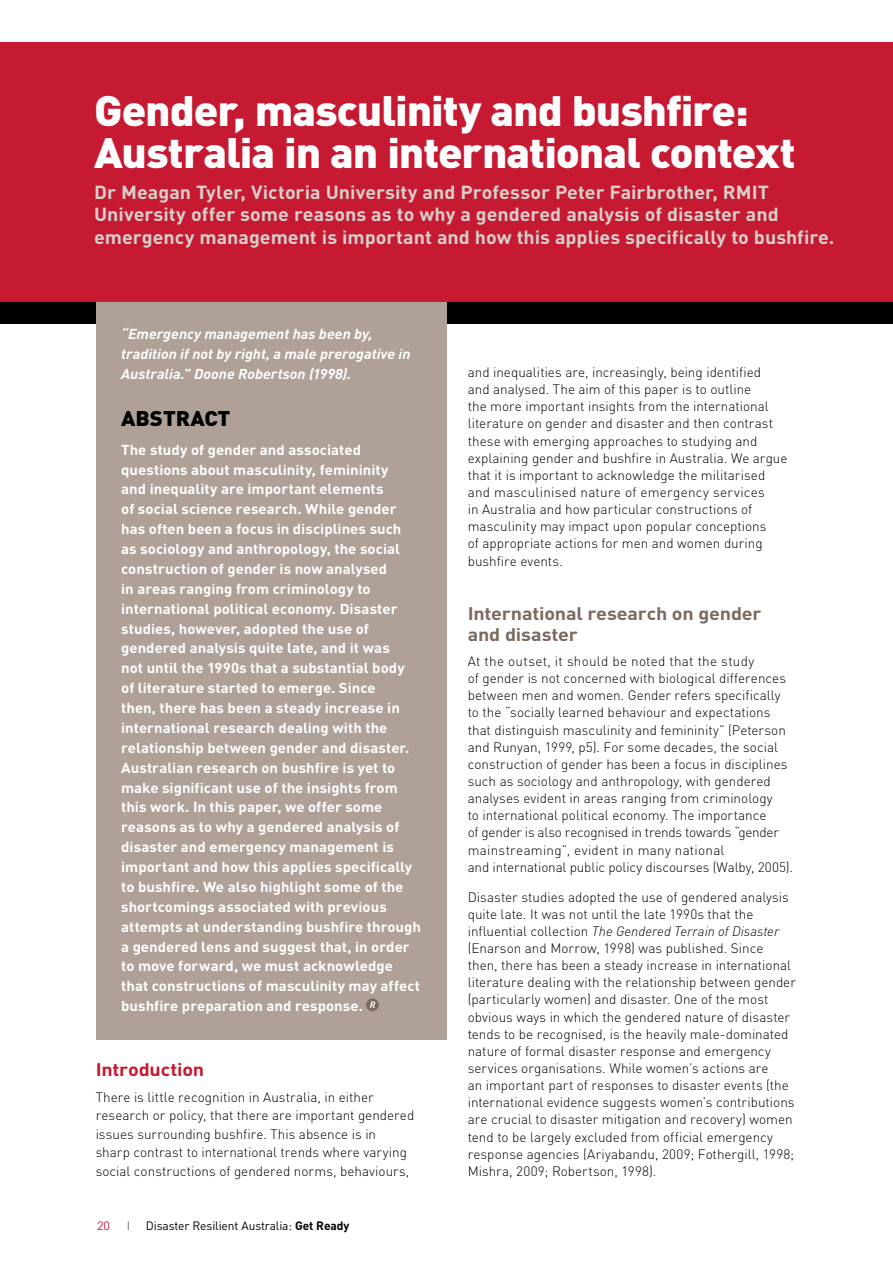
<style>
.page{position:relative;width:893px;height:1263px;background:#fff}
.page>*{position:absolute;margin:0;border:0;box-sizing:border-box;transform-origin:0 0}
.t1{font:900 42px/42px "DIN";letter-spacing:-.025em;color:#fff;scale:1.05 1}
.t2{font:900 21px "DIN";color:#000;scale:1.05 1}
.t3{font:700 18.75px/22.5px "DIN";color:#d7cfca;scale:1.05 1}
.Grey_Subheading{font:700 18px/20.9px "DIN";letter-spacing:-.01em;color:#7b6a5f;scale:1.1 1}
.Red_Subheading{font:700 18px "DIN";letter-spacing:-.01em;color:#c61932;scale:1.1 1}
.Abstract_Text{font:700 14.25px/20px "DIN";color:#fff;scale:1.05 1}
.Abstract_Text-2{font:italic 700 14.25px/19.8px "DINOT";color:#fff;scale:1.05 1}
.Body_Text{font:300 13.5px/17.1px "DIN";color:#000}
.t4{font:12px "DIN";letter-spacing:-.01em;color:#000}
.t5{font:12px "DIN";color:#c61932;scale:1.05 1}
.t6{font:12px "DIN";color:#79695e}
.s1{font-weight:700}
.s2{font-family:"DINOT";font-style:italic}
</style>
<div class="page">
<div style="left:0;top:43px;width:893px;height:260px;background:#c61932"></div>
<div style="left:0;top:302px;width:893px;height:22px;background:#000"></div>
<div style="left:96px;top:302px;width:350px;height:738px;background:#afa198"></div>
<div style="left:366px;top:998px;width:13px;height:13px;background:#7b6a5f;border-radius:50%"></div>
<svg style="left:370px;top:1001px;width:5px;height:7px"></svg>
<h1 class="t1" style="left:94px;top:88px;width:670px">Gender, masculinity and bushfire:<br>Australia in an international context</h1>
<h3 class="t3" style="left:94px;top:180px;width:706px">Dr Meagan Tyler, Victoria University and Professor Peter Fairbrother, RMIT<br>University offer some reasons as to why a gendered analysis of disaster and emergency management is important and how this applies specifically to bushfire.</h3>
<p class="Abstract_Text-2" style="left:121px;top:323px;width:277px">“Emergency management has been by, tradition if not by right, a male prerogative in<br>Australia.” Doone Robertson (1998).</p>
<h3 class="t2" style="left:121px;top:405px;width:106px">ABSTRACT</h3>
<p class="Abstract_Text" style="left:121px;top:439px;width:287px">The study of gender and associated questions about masculinity, femininity<br>and inequality are important elements<br>of social science research. While gender has often been a focus in disciplines such<br>as sociology and anthropology, the social construction of gender is now analysed<br>in areas ranging from criminology to international political economy. Disaster studies, however, adopted the use of gendered analysis quite late, and it was<br>not until the 1990s that a substantial body of literature started to emerge. Since<br>then, there has been a steady increase in international research dealing with the relationship between gender and disaster.<br>Australian research on bushfire is yet to make significant use of the insights from this work. In this paper, we offer some reasons as to why a gendered analysis of disaster and emergency management is important and how this applies specifically to bushfire. We also highlight some of the shortcomings associated with previous attempts at understanding bushfire through a gendered lens and suggest that, in order to move forward, we must acknowledge that constructions of masculinity may affect bushfire preparation and response.</p>
<h2 class="Red_Subheading" style="left:96px;top:1058px;width:100px">Introduction</h2>
<p class="Body_Text" style="left:96px;top:1088px;width:320px;line-height:18.5px">There is little recognition in Australia, in either research or policy, that there are important gendered issues surrounding bushfire. This absence is in<br>sharp contrast to international trends where varying social constructions of gendered norms, behaviours,</p>
<p class="t5" style="left:97px;top:1218px;width:14px">20</p>
<p class="t6" style="left:127px;top:1218px;width:5px">I</p>
<p class="t4" style="left:146px;top:1218px;width:205px">Disaster Resilient Australia: <span class="s1">Get Ready</span></p>
<p class="Body_Text" style="left:468px;top:363px;width:321px">and inequalities are, increasingly, being identified<br>and analysed. The aim of this paper is to outline<br>the more important insights from the international literature on gender and disaster and then contrast these with emerging approaches to studying and explaining gender and bushfire in Australia. We argue that it is important to acknowledge the militarised and masculinised nature of emergency services<br>in Australia and how particular constructions of masculinity may impact upon popular conceptions<br>of appropriate actions for men and women during bushfire events.</p>
<h2 class="Grey_Subheading" style="left:468px;top:603px;width:269px">International research on gender and disaster</h2>
<p class="Body_Text" style="left:468px;top:652px;width:327px">At the outset, it should be noted that the study<br>of gender is not concerned with biological differences between men and women. Gender refers specifically to the “socially learned behaviour and expectations that distinguish masculinity and femininity” (Peterson and Runyan, 1999, p5). For some decades, the social construction of gender has been a focus in disciplines such as sociology and anthropology, with gendered analyses evident in areas ranging from criminology<br>to international political economy. The importance<br>of gender is also recognised in trends towards “gender mainstreaming”, evident in many national<br>and international public policy discourses (Walby, 2005).</p>
<p class="Body_Text" style="left:468px;top:888px;width:330px">Disaster studies adopted the use of gendered analysis quite late. It was not until the late 1990s that the influential collection <span class="s2">The Gendered Terrain of Disaster </span>(Enarson and Morrow, 1998) was published. Since then, there has been a steady increase in international literature dealing with the relationship between gender (particularly women) and disaster. One of the most obvious ways in which the gendered nature of disaster tends to be recognised, is the heavily male-dominated nature of formal disaster response and emergency services organisations. While women’s actions are<br>an important part of responses to disaster events (the international evidence suggests women’s contributions are crucial to disaster mitigation and recovery) women tend to be largely excluded from official emergency response agencies (Ariyabandu, 2009; Fothergill, 1998; Mishra, 2009; Robertson, 1998).</p>
</div>
